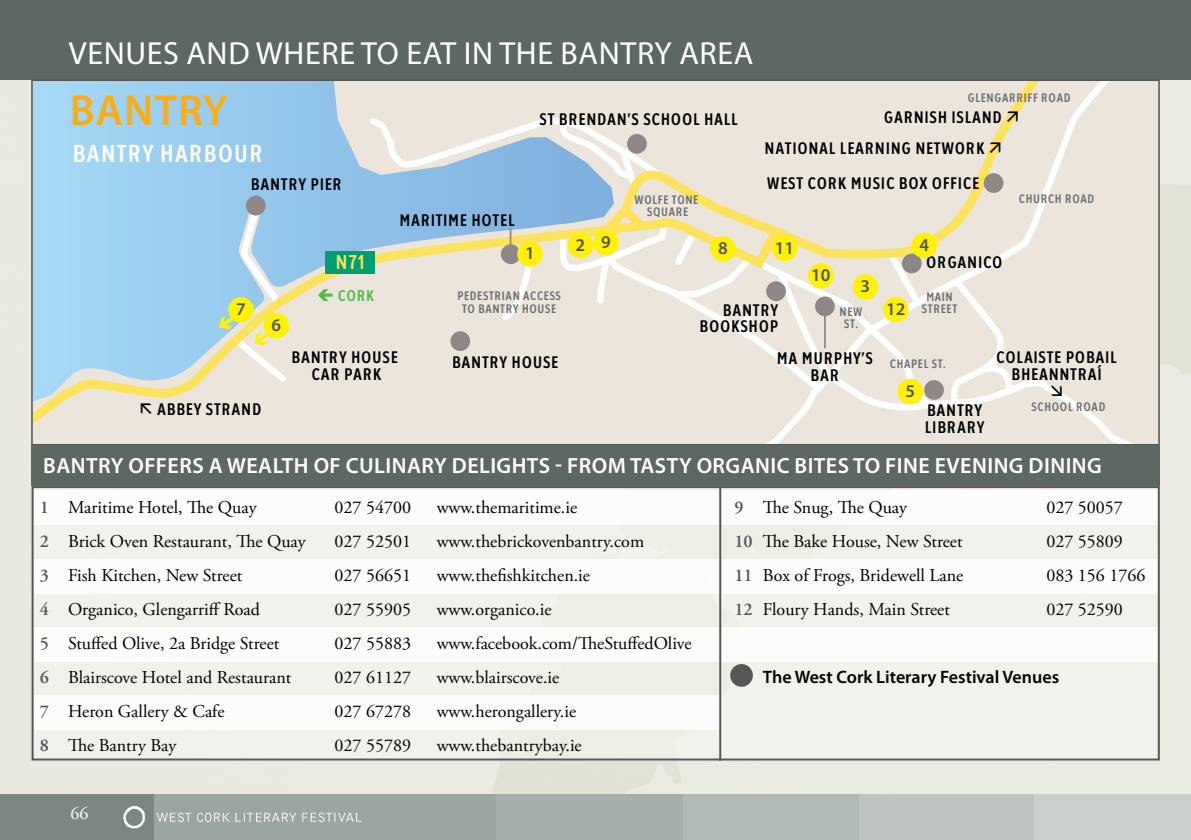
<style>
.page{position:relative;width:1191px;height:840px;background:#fff}
.page>*{position:absolute;margin:0;border:0;box-sizing:border-box;transform-origin:0 0}
.t1{font:600 43.4px "Myriad Pro";letter-spacing:.02em;color:#fbad18}
.t2{font:32px "Myriad Pro";letter-spacing:.02em;color:#fff}
.t3{font:25.6px "Roadgeek 2005 Series 2 B";color:#fdfefe}
.t4{font:600 22px "Myriad Pro";letter-spacing:.02em;color:#fff}
.t5{font:20.8px "Roadgeek 2005 Series 2 B";color:#fde25b}
.t6{font:18px "Adobe Garamond Pro";color:#000}
.t7{font:600 18px "Myriad Pro";color:#000}
.t8{font:600 18px "Myriad Pro";color:#565659}
.t9{font:18px "Adobe Garamond Pro";color:#fff}
.t10{font:17.4px/16.8px "Roadgeek 2005 Series 2 B";color:#000;text-align:center}
.t11{font:16.2px "Roadgeek 2005 Series 2 B";color:#54b948}
.t12{font:12.8px/12.2px "Roadgeek 2005 Series 2 B";color:#6d6e71;text-align:center}
.s1{font-weight:600;color:#565659}
</style>
<div class="page">
<div style="left:0;top:79px;width:1191px;height:715px;background:#e9e9df"></div>
<img style="left:490px;top:182px;width:701px;height:612px">
<div style="left:1033px;top:794px;width:158px;height:45px;background:#c8cfcc"></div>
<div style="left:858px;top:794px;width:175px;height:45px;background:#bdc4c1"></div>
<div style="left:683px;top:794px;width:175px;height:45px;background:#b1bab6"></div>
<div style="left:495px;top:794px;width:188px;height:45px;background:#a6afab"></div>
<div style="left:333px;top:794px;width:162px;height:45px;background:#9ba5a1"></div>
<div style="left:151px;top:794px;width:182px;height:45px;background:#9ba5a1"></div>
<div style="left:0;top:794px;width:153px;height:45px;background:#7c8782"></div>
<img style="left:123px;top:806px;width:22px;height:22px">
<div style="left:0;top:0;width:1191px;height:79px;background:#5d6863"></div>
<div style="left:1105px;top:82px;width:51px;height:360px;background:#ebe5db"></div>
<svg style="left:34px;top:82px;width:1071px;height:360px;background:#d6dedd"></svg>
<div style="left:326px;top:251px;width:49px;height:23px;background:#009e70"></div>
<div style="left:501px;top:244px;width:19px;height:20px;background:#8f8785;border-radius:50%"></div>
<div style="left:924px;top:380px;width:20px;height:19px;background:#8f8785;border-radius:50%"></div>
<div style="left:815px;top:296px;width:19px;height:20px;background:#8f8785;border-radius:50%"></div>
<div style="left:766px;top:281px;width:20px;height:20px;background:#8f8785;border-radius:50%"></div>
<div style="left:627px;top:134px;width:20px;height:20px;background:#8f8785;border-radius:50%"></div>
<div style="left:902px;top:253px;width:19px;height:20px;background:#8f8785;border-radius:50%"></div>
<div style="left:983px;top:173px;width:20px;height:20px;background:#8f8785;border-radius:50%"></div>
<div style="left:450px;top:331px;width:20px;height:20px;background:#8f8785;border-radius:50%"></div>
<hr style="left:824px;top:310px;width:1px;height:38px;background:#8f8785">
<div style="left:246px;top:196px;width:20px;height:19px;background:#8f8785;border-radius:50%"></div>
<hr style="left:509px;top:228px;width:2px;height:31px;background:#8f8785">
<div style="left:31px;top:79px;width:1128px;height:366px;border:2px solid #565659"></div>
<div style="left:33px;top:488px;width:1125px;height:272px;background:#f2f2ec"></div>
<div style="left:33px;top:490px;width:1125px;height:34px;background:#fff"></div>
<div style="left:33px;top:558px;width:1125px;height:34px;background:#fff"></div>
<div style="left:33px;top:626px;width:1125px;height:34px;background:#fff"></div>
<div style="left:33px;top:694px;width:687px;height:35px;background:#fff"></div>
<div style="left:32px;top:486px;width:1127px;height:274px;border:2px solid #565659"></div>
<hr style="left:719px;top:486px;width:2px;height:274px;background:#565659">
<div style="left:31px;top:445px;width:1128px;height:41px;background:#5d6863"></div>
<div style="left:730px;top:663px;width:23px;height:23px;background:#565659;border-radius:50%"></div>
<div style="left:567px;top:232px;width:26px;height:26px;background:#fff200;border-radius:50%"></div>
<div style="left:911px;top:232px;width:26px;height:26px;background:#fff200;border-radius:50%"></div>
<div style="left:897px;top:378px;width:26px;height:26px;background:#fff200;border-radius:50%"></div>
<div style="left:517px;top:241px;width:26px;height:25px;background:#fff200;border-radius:50%"></div>
<div style="left:852px;top:274px;width:26px;height:25px;background:#fff200;border-radius:50%"></div>
<div style="left:772px;top:235px;width:25px;height:26px;background:#fff200;border-radius:50%"></div>
<div style="left:228px;top:297px;width:26px;height:25px;background:#fff200;border-radius:50%"></div>
<div style="left:593px;top:230px;width:26px;height:25px;background:#fff200;border-radius:50%"></div>
<div style="left:710px;top:236px;width:26px;height:25px;background:#fff200;border-radius:50%"></div>
<div style="left:883px;top:297px;width:25px;height:25px;background:#fff200;border-radius:50%"></div>
<div style="left:808px;top:263px;width:25px;height:25px;background:#fff200;border-radius:50%"></div>
<div style="left:264px;top:313px;width:25px;height:25px;background:#fff200;border-radius:50%"></div>
<svg style="left:318px;top:289px;width:15px;height:12px"></svg>
<svg style="left:141px;top:403px;width:11px;height:10px"></svg>
<svg style="left:1051px;top:385px;width:11px;height:10px"></svg>
<svg style="left:990px;top:142px;width:10px;height:10px"></svg>
<svg style="left:1007px;top:111px;width:11px;height:11px"></svg>
<svg style="left:216px;top:312px;width:21px;height:21px"></svg>
<svg style="left:251px;top:328px;width:21px;height:20px"></svg>
<h2 class="t2" style="left:69px;top:33px;width:686px">VENUES AND WHERE TO EAT IN THE BANTRY AREA</h2>
<h1 class="t1" style="left:70px;top:82px;width:159px">BANTRY</h1>
<p class="t10" style="left:539px;top:111px;width:201px">ST BRENDAN’S SCHOOL HALL</p>
<p class="t12" style="left:967px;top:92px;width:105px">GLENGARRIFF ROAD</p>
<p class="t10" style="left:883px;top:109px;width:120px">GARNISH ISLAND</p>
<h3 class="t3" style="left:72px;top:138px;width:193px">BANTRY HARBOUR</h3>
<p class="t10" style="left:764px;top:140px;width:222px">NATIONAL LEARNING NETWORK</p>
<p class="t10" style="left:251px;top:177px;width:93px">BANTRY PIER</p>
<p class="t10" style="left:766px;top:175px;width:214px">WEST CORK MUSIC BOX OFFICE</p>
<p class="t10" style="left:399px;top:212px;width:117px">MARITIME HOTEL</p>
<p class="t12" style="left:634px;top:194px;width:66px">WOLFE TONE<br>SQUARE</p>
<p class="t12" style="left:1018px;top:193px;width:78px">CHURCH ROAD</p>
<p class="t8" style="left:236px;top:297px;width:11px">7</p>
<p class="t8" style="left:272px;top:313px;width:11px">6</p>
<p class="t10" style="left:157px;top:401px;width:106px">ABBEY STRAND</p>
<p class="t5" style="left:335px;top:250px;width:31px">N71</p>
<p class="t11" style="left:337px;top:286px;width:39px">CORK</p>
<p class="t8" style="left:525px;top:241px;width:11px">1</p>
<p class="t12" style="left:457px;top:290px;width:106px">PEDESTRIAN ACCESS<br>TO BANTRY HOUSE</p>
<p class="t10" style="left:291px;top:349px;width:109px">BANTRY HOUSE<br>CAR PARK</p>
<p class="t10" style="left:452px;top:354px;width:109px">BANTRY HOUSE</p>
<p class="t8" style="left:601px;top:230px;width:11px">9</p>
<p class="t8" style="left:575px;top:233px;width:11px">2</p>
<p class="t8" style="left:919px;top:233px;width:11px">4</p>
<p class="t8" style="left:775px;top:236px;width:21px">11</p>
<p class="t8" style="left:718px;top:236px;width:11px">8</p>
<p class="t10" style="left:926px;top:254px;width:79px">ORGANICO</p>
<p class="t8" style="left:811px;top:263px;width:21px">10</p>
<p class="t8" style="left:860px;top:274px;width:11px">3</p>
<p class="t12" style="left:921px;top:291px;width:37px">MAIN<br>STREET</p>
<p class="t8" style="left:886px;top:297px;width:21px">12</p>
<p class="t10" style="left:699px;top:302px;width:81px;text-align:right">BANTRY<br>BOOKSHOP</p>
<p class="t12" style="left:839px;top:306px;width:25px">NEW<br>ST.</p>
<p class="t10" style="left:776px;top:350px;width:98px">MA MURPHY’S<br>BAR</p>
<p class="t12" style="left:889px;top:358px;width:58px">CHAPEL ST.</p>
<p class="t8" style="left:905px;top:379px;width:11px">5</p>
<p class="t10" style="left:924px;top:402px;width:62px;text-align:left">BANTRY<br>LIBRARY</p>
<p class="t10" style="left:996px;top:349px;width:123px">COLAISTE POBAIL<br>BHEANNTRAÍ</p>
<p class="t12" style="left:1031px;top:400px;width:76px">SCHOOL ROAD</p>
<p class="t4" style="left:43px;top:451px;width:1060px">BANTRY OFFERS A WEALTH OF CULINARY DELIGHTS - FROM TASTY ORGANIC BITES TO FINE EVENING DINING</p>
<p class="t6" style="left:40px;top:495px;width:218px"><span class="s1">1</span> Maritime Hotel, The Quay</p>
<p class="t6" style="left:334px;top:495px;width:78px">027 54700</p>
<p class="t6" style="left:437px;top:495px;width:142px">www.themaritime.ie</p>
<p class="t6" style="left:40px;top:529px;width:268px"><span class="s1">2</span> Brick Oven Restaurant, The Quay</p>
<p class="t6" style="left:334px;top:529px;width:78px">027 52501</p>
<p class="t6" style="left:437px;top:529px;width:209px">www.thebrickovenbantry.com</p>
<p class="t6" style="left:40px;top:563px;width:204px"><span class="s1">3</span> Fish Kitchen, New Street</p>
<p class="t6" style="left:334px;top:563px;width:78px">027 56651</p>
<p class="t6" style="left:437px;top:563px;width:155px">www.thefishkitchen.ie</p>
<p class="t6" style="left:40px;top:597px;width:222px"><span class="s1">4</span> Organico, Glengarriff Road</p>
<p class="t6" style="left:334px;top:597px;width:78px">027 55905</p>
<p class="t6" style="left:437px;top:597px;width:116px">www.organico.ie</p>
<p class="t6" style="left:40px;top:631px;width:241px"><span class="s1">5</span> Stuffed Olive, 2a Bridge Street</p>
<p class="t6" style="left:334px;top:631px;width:78px">027 55883</p>
<p class="t6" style="left:437px;top:631px;width:256px">www.facebook.com/TheStuffedOlive</p>
<p class="t6" style="left:40px;top:665px;width:253px"><span class="s1">6</span> Blairscove Hotel and Restaurant</p>
<p class="t6" style="left:334px;top:665px;width:78px">027 61127</p>
<p class="t6" style="left:437px;top:665px;width:124px">www.blairscove.ie</p>
<p class="t6" style="left:40px;top:699px;width:186px"><span class="s1">7</span> Heron Gallery &amp; Cafe</p>
<p class="t6" style="left:334px;top:699px;width:78px">027 67278</p>
<p class="t6" style="left:437px;top:699px;width:141px">www.herongallery.ie</p>
<p class="t6" style="left:40px;top:733px;width:138px"><span class="s1">8</span> The Bantry Bay</p>
<p class="t6" style="left:334px;top:733px;width:78px">027 55789</p>
<p class="t6" style="left:437px;top:733px;width:147px">www.thebantrybay.ie</p>
<p class="t9" style="left:70px;top:802px;width:19px">66</p>
<p class="t6" style="left:734px;top:495px;width:174px"><span class="s1">9</span> The Snug, The Quay</p>
<p class="t6" style="left:1046px;top:495px;width:78px">027 50057</p>
<p class="t6" style="left:734px;top:529px;width:230px"><span class="s1">10</span> The Bake House, New Street</p>
<p class="t6" style="left:1046px;top:529px;width:78px">027 55809</p>
<p class="t6" style="left:734px;top:563px;width:230px"><span class="s1">11</span> Box of Frogs, Bridewell Lane</p>
<p class="t6" style="left:1046px;top:563px;width:100px">083 156 1766</p>
<p class="t6" style="left:734px;top:597px;width:217px"><span class="s1">12</span> Floury Hands, Main Street</p>
<p class="t6" style="left:1046px;top:597px;width:78px">027 52590</p>
<p class="t7" style="left:763px;top:664px;width:298px">The West Cork Literary Festival Venues</p>
</div>
